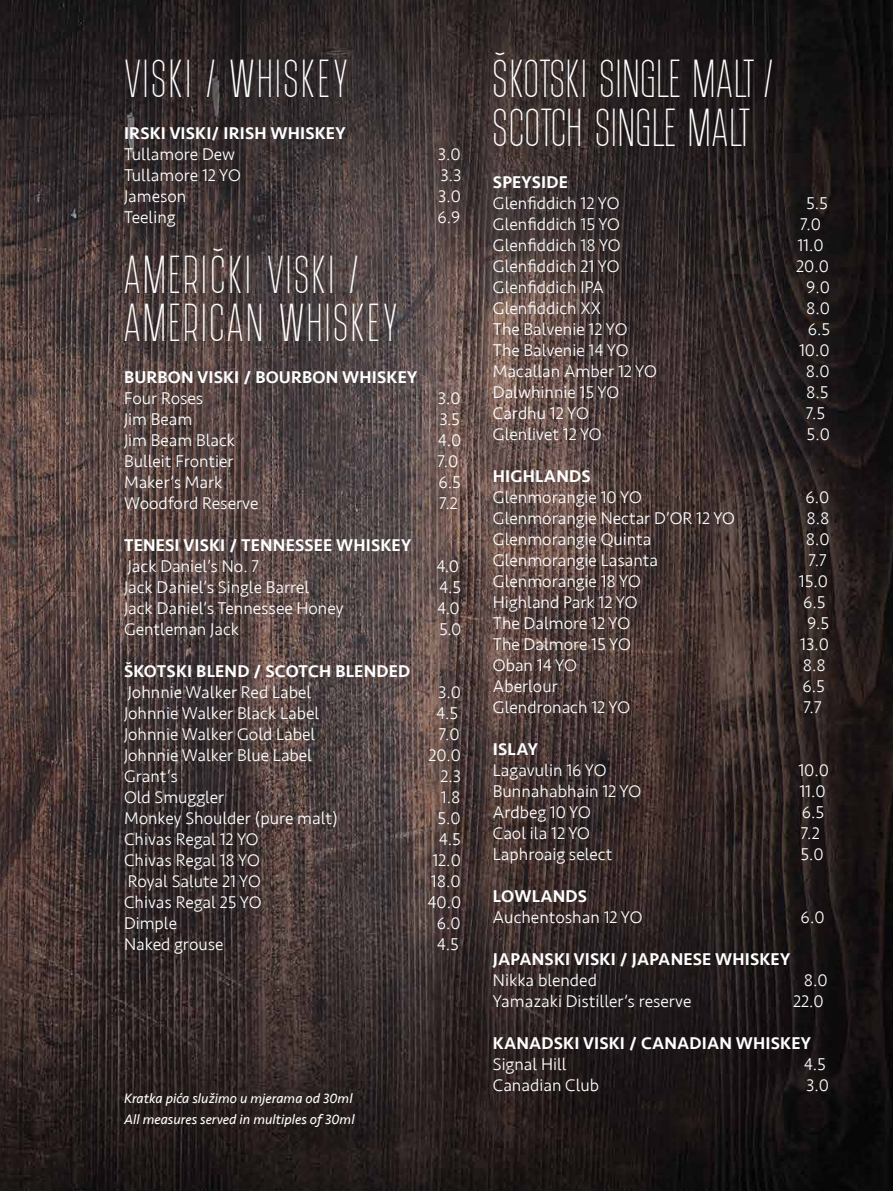
<style>
.page{position:relative;width:893px;height:1191px;background:#fff}
.page>*{position:absolute;margin:0;border:0;box-sizing:border-box;transform-origin:0 0}
.t1{font:300 40.25px/48.3px "Post Scriptum";letter-spacing:.005em;color:#fff}
.t2{font:300 40.25px/48.3px "Post Scriptum";letter-spacing:-.055em;color:#fff}
.t3{font:300 17.5px "Seravek";color:#fff}
.t4{font:500 17.5px "Seravek";letter-spacing:.01em;color:#fff}
.t5{font:italic 14px/21px "Seravek";color:#fff}
</style>
<div class="page">
<img style="left:0;top:0;width:893px;height:1191px">
<h1 class="t1" style="left:124px;top:55px;width:227px">VISKI / WHISKEY</h1>
<p class="t4" style="left:124px;top:123px;width:223px">IRSKI VISKI/ IRISH WHISKEY</p>
<p class="t3" style="left:124px;top:144px;width:113px">Tullamore Dew</p>
<p class="t3" style="left:438px;top:144px;width:24px">3.0</p>
<p class="t3" style="left:124px;top:165px;width:118px">Tullamore 12 YO</p>
<p class="t3" style="left:440px;top:165px;width:22px">3.3</p>
<p class="t3" style="left:124px;top:186px;width:64px">Jameson</p>
<p class="t3" style="left:438px;top:186px;width:24px">3.0</p>
<p class="t3" style="left:124px;top:207px;width:53px">Teeling</p>
<p class="t3" style="left:437px;top:207px;width:25px">6.9</p>
<h1 class="t1" style="left:124px;top:250px;width:277px">AMERIČKI VISKI /<br>AMERICAN WHISKEY</h1>
<p class="t4" style="left:124px;top:366px;width:295px">BURBON VISKI / BOURBON WHISKEY</p>
<p class="t3" style="left:124px;top:388px;width:81px">Four Roses</p>
<p class="t3" style="left:438px;top:388px;width:24px">3.0</p>
<p class="t3" style="left:124px;top:409px;width:70px">Jim Beam</p>
<p class="t3" style="left:439px;top:409px;width:22px">3.5</p>
<p class="t3" style="left:124px;top:430px;width:113px">Jim Beam Black</p>
<p class="t3" style="left:438px;top:430px;width:25px">4.0</p>
<p class="t3" style="left:124px;top:451px;width:111px">Bulleit Frontier</p>
<p class="t3" style="left:437px;top:451px;width:22px">7.0</p>
<p class="t3" style="left:124px;top:472px;width:100px">Maker’s Mark</p>
<p class="t3" style="left:438px;top:472px;width:24px">6.5</p>
<p class="t3" style="left:124px;top:493px;width:136px">Woodford Reserve</p>
<p class="t3" style="left:439px;top:493px;width:20px">7.2</p>
<p class="t4" style="left:124px;top:534px;width:289px">TENESI VISKI / TENNESSEE WHISKEY</p>
<p class="t3" style="left:128px;top:556px;width:133px">Jack Daniel’s No. 7</p>
<p class="t3" style="left:436px;top:556px;width:24px">4.0</p>
<p class="t3" style="left:124px;top:577px;width:187px">Jack Daniel’s Single Barrel</p>
<p class="t3" style="left:439px;top:577px;width:24px">4.5</p>
<p class="t3" style="left:124px;top:598px;width:221px">Jack Daniel’s Tennessee Honey</p>
<p class="t3" style="left:437px;top:598px;width:24px">4.0</p>
<p class="t3" style="left:124px;top:619px;width:117px">Gentleman Jack</p>
<p class="t3" style="left:439px;top:619px;width:24px">5.0</p>
<p class="t4" style="left:124px;top:660px;width:288px">ŠKOTSKI BLEND / SCOTCH BLENDED</p>
<p class="t3" style="left:128px;top:682px;width:185px">Johnnie Walker Red Label</p>
<p class="t3" style="left:438px;top:682px;width:24px">3.0</p>
<p class="t3" style="left:124px;top:703px;width:197px">Johnnie Walker Black Label</p>
<p class="t3" style="left:436px;top:703px;width:24px">4.5</p>
<p class="t3" style="left:124px;top:724px;width:193px">Johnnie Walker Gold Label</p>
<p class="t3" style="left:439px;top:724px;width:22px">7.0</p>
<p class="t3" style="left:124px;top:745px;width:190px">Johnnie Walker Blue Label</p>
<p class="t3" style="left:428px;top:745px;width:34px">20.0</p>
<p class="t3" style="left:124px;top:766px;width:55px">Grant’s</p>
<p class="t3" style="left:441px;top:766px;width:22px">2.3</p>
<p class="t3" style="left:124px;top:787px;width:102px">Old Smuggler</p>
<p class="t3" style="left:441px;top:787px;width:21px">1.8</p>
<p class="t3" style="left:124px;top:808px;width:215px">Monkey Shoulder (pure malt)</p>
<p class="t3" style="left:438px;top:808px;width:25px">5.0</p>
<p class="t3" style="left:124px;top:829px;width:136px">Chivas Regal 12 YO</p>
<p class="t3" style="left:439px;top:829px;width:24px">4.5</p>
<p class="t3" style="left:124px;top:850px;width:137px">Chivas Regal 18 YO</p>
<p class="t3" style="left:432px;top:850px;width:30px">12.0</p>
<p class="t3" style="left:128px;top:871px;width:135px">Royal Salute 21 YO</p>
<p class="t3" style="left:431px;top:871px;width:31px">18.0</p>
<p class="t3" style="left:124px;top:892px;width:139px">Chivas Regal 25 YO</p>
<p class="t3" style="left:427px;top:892px;width:35px">40.0</p>
<p class="t3" style="left:124px;top:913px;width:55px">Dimple</p>
<p class="t3" style="left:437px;top:913px;width:25px">6.0</p>
<p class="t3" style="left:124px;top:934px;width:101px">Naked grouse</p>
<p class="t3" style="left:437px;top:934px;width:24px">4.5</p>
<p class="t5" style="left:124px;top:1088px;width:232px">Kratka pića služimo u mjerama od 30ml<br>All measures served in multiples of 30ml</p>
<h1 class="t2" style="left:493px;top:55px;width:284px">ŠKOTSKI SINGLE MALT /<br>SCOTCH SINGLE MALT</h1>
<p class="t4" style="left:493px;top:171px;width:77px">SPEYSIDE</p>
<p class="t3" style="left:493px;top:193px;width:128px">Glenfiddich 12 YO</p>
<p class="t3" style="left:806px;top:193px;width:23px">5.5</p>
<p class="t3" style="left:493px;top:214px;width:129px">Glenfiddich 15 YO</p>
<p class="t3" style="left:800px;top:214px;width:22px">7.0</p>
<p class="t3" style="left:493px;top:235px;width:129px">Glenfiddich 18 YO</p>
<p class="t3" style="left:797px;top:235px;width:28px">11.0</p>
<p class="t3" style="left:493px;top:256px;width:128px">Glenfiddich 21 YO</p>
<p class="t3" style="left:796px;top:256px;width:34px">20.0</p>
<p class="t3" style="left:493px;top:277px;width:113px">Glenfiddich IPA</p>
<p class="t3" style="left:806px;top:277px;width:25px">9.0</p>
<p class="t3" style="left:493px;top:298px;width:110px">Glenfiddich XX</p>
<p class="t3" style="left:806px;top:298px;width:25px">8.0</p>
<p class="t3" style="left:493px;top:319px;width:136px">The Balvenie 12 YO</p>
<p class="t3" style="left:808px;top:319px;width:24px">6.5</p>
<p class="t3" style="left:493px;top:340px;width:137px">The Balvenie 14 YO</p>
<p class="t3" style="left:799px;top:340px;width:32px">10.0</p>
<p class="t3" style="left:493px;top:361px;width:165px">Macallan Amber 12 YO</p>
<p class="t3" style="left:806px;top:361px;width:25px">8.0</p>
<p class="t3" style="left:493px;top:382px;width:128px">Dalwhinnie 15 YO</p>
<p class="t3" style="left:806px;top:382px;width:24px">8.5</p>
<p class="t3" style="left:493px;top:403px;width:97px">Cardhu 12 YO</p>
<p class="t3" style="left:806px;top:403px;width:21px">7.5</p>
<p class="t3" style="left:493px;top:424px;width:110px">Glenlivet 12 YO</p>
<p class="t3" style="left:807px;top:424px;width:25px">5.0</p>
<p class="t4" style="left:493px;top:465px;width:99px">HIGHLANDS</p>
<p class="t3" style="left:493px;top:487px;width:150px">Glenmorangie 10 YO</p>
<p class="t3" style="left:806px;top:487px;width:25px">6.0</p>
<p class="t3" style="left:493px;top:508px;width:244px">Glenmorangie Nectar D’OR 12 YO</p>
<p class="t3" style="left:807px;top:508px;width:25px">8.8</p>
<p class="t3" style="left:493px;top:529px;width:160px">Glenmorangie Quinta</p>
<p class="t3" style="left:806px;top:529px;width:25px">8.0</p>
<p class="t3" style="left:493px;top:550px;width:167px">Glenmorangie Lasanta</p>
<p class="t3" style="left:809px;top:550px;width:20px">7.7</p>
<p class="t3" style="left:493px;top:571px;width:149px">Glenmorangie 18 YO</p>
<p class="t3" style="left:799px;top:571px;width:31px">15.0</p>
<p class="t3" style="left:493px;top:592px;width:146px">Highland Park 12 YO</p>
<p class="t3" style="left:803px;top:592px;width:24px">6.5</p>
<p class="t3" style="left:493px;top:613px;width:139px">The Dalmore 12 YO</p>
<p class="t3" style="left:807px;top:613px;width:24px">9.5</p>
<p class="t3" style="left:493px;top:634px;width:139px">The Dalmore 15 YO</p>
<p class="t3" style="left:800px;top:634px;width:30px">13.0</p>
<p class="t3" style="left:493px;top:655px;width:85px">Oban 14 YO</p>
<p class="t3" style="left:803px;top:655px;width:25px">8.8</p>
<p class="t3" style="left:493px;top:676px;width:66px">Aberlour</p>
<p class="t3" style="left:802px;top:676px;width:24px">6.5</p>
<p class="t3" style="left:493px;top:697px;width:139px">Glendronach 12 YO</p>
<p class="t3" style="left:803px;top:697px;width:20px">7.7</p>
<p class="t4" style="left:493px;top:738px;width:46px">ISLAY</p>
<p class="t3" style="left:493px;top:760px;width:115px">Lagavulin 16 YO</p>
<p class="t3" style="left:798px;top:760px;width:32px">10.0</p>
<p class="t3" style="left:493px;top:781px;width:150px">Bunnahabhain 12 YO</p>
<p class="t3" style="left:799px;top:781px;width:28px">11.0</p>
<p class="t3" style="left:493px;top:802px;width:100px">Ardbeg 10 YO</p>
<p class="t3" style="left:802px;top:802px;width:24px">6.5</p>
<p class="t3" style="left:493px;top:823px;width:99px">Caol ila 12 YO</p>
<p class="t3" style="left:801px;top:823px;width:20px">7.2</p>
<p class="t3" style="left:493px;top:844px;width:121px">Laphroaig select</p>
<p class="t3" style="left:800px;top:844px;width:25px">5.0</p>
<p class="t4" style="left:493px;top:885px;width:96px">LOWLANDS</p>
<p class="t3" style="left:493px;top:907px;width:151px">Auchentoshan 12 YO</p>
<p class="t3" style="left:801px;top:907px;width:25px">6.0</p>
<p class="t4" style="left:493px;top:948px;width:299px">JAPANSKI VISKI / JAPANESE WHISKEY</p>
<p class="t3" style="left:493px;top:970px;width:106px">Nikka blended</p>
<p class="t3" style="left:804px;top:970px;width:25px">8.0</p>
<p class="t3" style="left:493px;top:991px;width:200px">Yamazaki Distiller’s reserve</p>
<p class="t3" style="left:793px;top:991px;width:32px">22.0</p>
<p class="t4" style="left:493px;top:1032px;width:319px">KANADSKI VISKI / CANADIAN WHISKEY</p>
<p class="t3" style="left:493px;top:1054px;width:75px">Signal Hill</p>
<p class="t3" style="left:804px;top:1054px;width:24px">4.5</p>
<p class="t3" style="left:493px;top:1075px;width:108px">Canadian Club</p>
<p class="t3" style="left:806px;top:1075px;width:24px">3.0</p>
</div>
